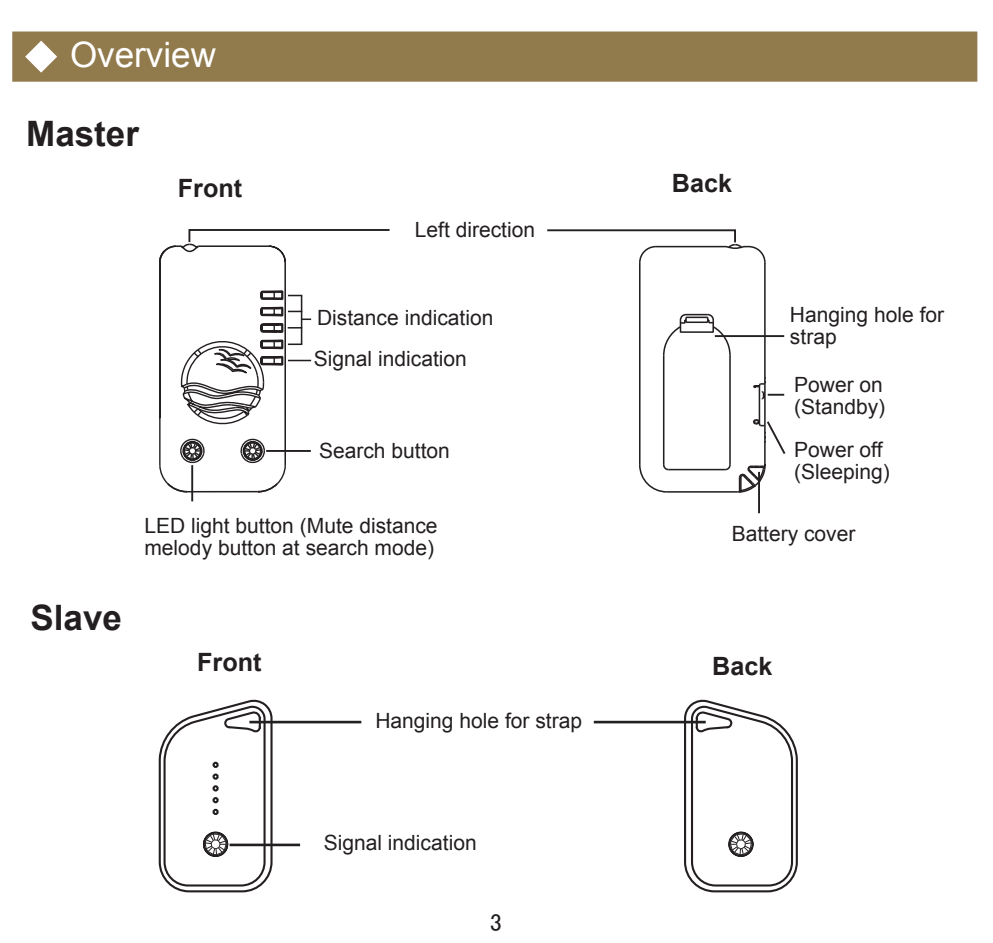
<style>
.page{position:relative;width:993px;height:943px;background:#fff}
.page>*{position:absolute;margin:0;border:0;box-sizing:border-box;transform-origin:0 0}
.t1{font:700 35px "Arial";color:#231f20}
.t2{font:35px "Arial";color:#fff}
.t3{font:700 25.2px "Arial";color:#231f20}
.t4{font:24.5px "MS P Gothic";color:#231f20}
.t5{font:21px/22.1px "Arial";color:#231f20}
</style>
<div class="page">
<div style="left:12px;top:32px;width:964px;height:50px;background:#917a4c;border:4px solid #917a4c"></div>
<svg style="left:25px;top:41px;width:32px;height:32px"></svg>
<svg style="left:159px;top:229px;width:231px;height:264px"></svg>
<hr style="left:191px;top:465px;width:2px;height:36px;background:#231f20">
<svg style="left:547px;top:229px;width:239px;height:264px"></svg>
<hr style="left:714px;top:335px;width:70px;height:2px;background:#232021">
<hr style="left:757px;top:472px;width:2px;height:41px;background:#231f20">
<svg style="left:158px;top:699px;width:115px;height:194px"></svg>
<svg style="left:682px;top:699px;width:116px;height:194px"></svg>
<hr style="left:249px;top:720px;width:112px;height:3px;background:#232021">
<hr style="left:229px;top:843px;width:71px;height:3px;background:#231f20">
<hr style="left:593px;top:720px;width:112px;height:3px;background:#232021">
<p class="t2" style="left:70px;top:32px;width:147px">Overview</p>
<p class="t1" style="left:26px;top:111px;width:114px">Master</p>
<p class="t3" style="left:178px;top:171px;width:66px">Front</p>
<p class="t3" style="left:671px;top:166px;width:62px">Back</p>
<p class="t5" style="left:414px;top:219px;width:122px">Left direction</p>
<p class="t5" style="left:314px;top:298px;width:181px;line-height:40.9px">Distance indication<br>Signal indication</p>
<p class="t5" style="left:319px;top:439px;width:132px">Search button</p>
<p class="t5" style="left:789px;top:304px;width:156px">Hanging hole for strap</p>
<p class="t5" style="left:794px;top:373px;width:93px">Power on (Standby)</p>
<p class="t5" style="left:794px;top:439px;width:97px">Power off (Sleeping)</p>
<p class="t1" style="left:30px;top:594px;width:93px">Slave</p>
<p class="t5" style="left:144px;top:515px;width:294px">LED light button (Mute distance melody button at search mode)</p>
<p class="t5" style="left:731px;top:523px;width:125px">Battery cover</p>
<p class="t3" style="left:197px;top:645px;width:66px">Front</p>
<p class="t3" style="left:712px;top:649px;width:62px">Back</p>
<p class="t5" style="left:375px;top:709px;width:208px">Hanging hole for strap</p>
<p class="t5" style="left:323px;top:832px;width:154px">Signal indication</p>
<p class="t4" style="left:489px;top:909px;width:14px">3</p>
</div>
